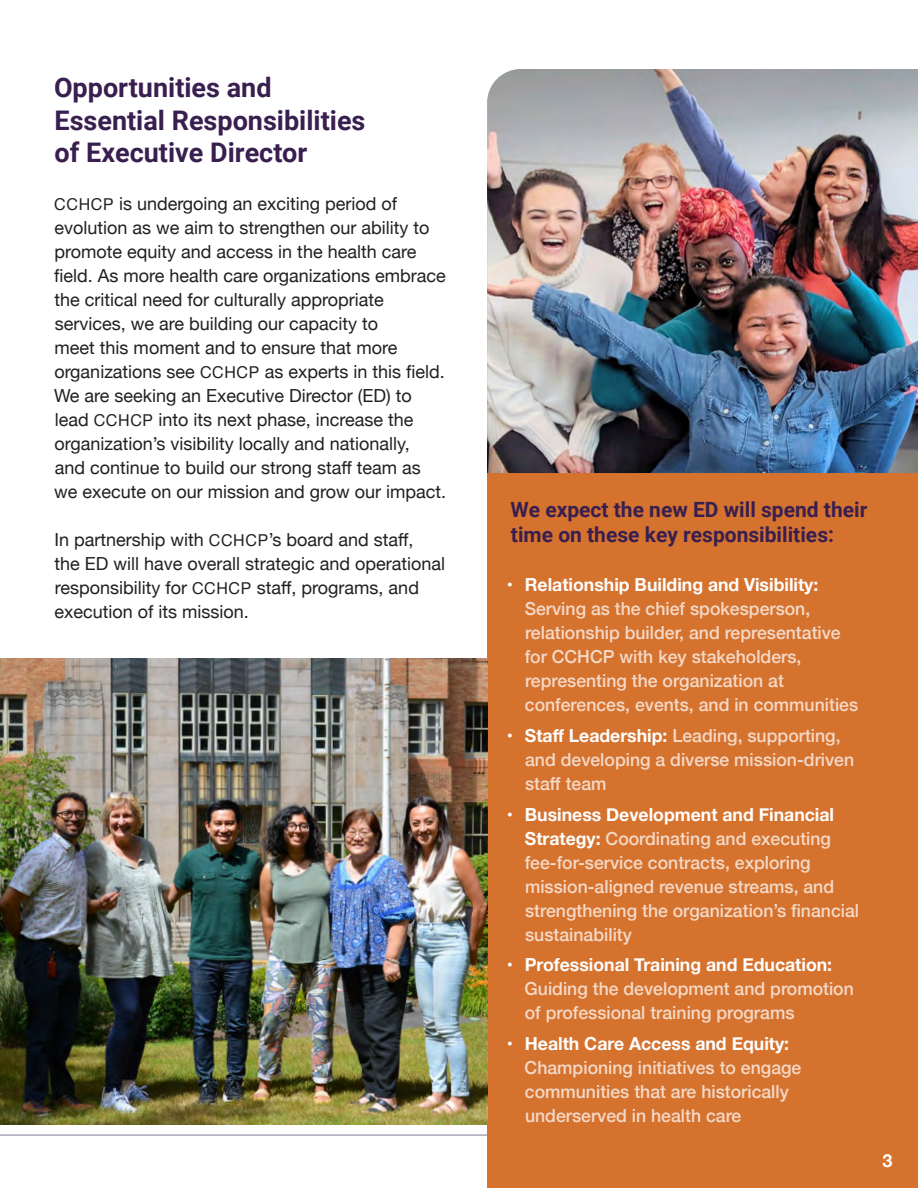
<style>
.page{position:relative;width:918px;height:1188px;background:#fff}
.page>*{position:absolute;margin:0;border:0;box-sizing:border-box;transform-origin:0 0}
.Larger_Head{font:700 27px/32.4px "Roboto";color:#391f4f}
.Medium_Head{font:700 21px/25.2px "Roboto";color:#391f4f}
.t1{font:500 18px/24px "Helvetica Neue";color:#f4d9c7}
.Body{font:18px/24px "Helvetica Neue";color:#231f20}
.Body-2{font:700 18px "Helvetica Neue";color:#fff}
.s1{font-size:16.35px}
.s2{font-weight:700;color:#fff}
</style>
<div class="page">
<div style="left:487px;top:164px;width:431px;height:1024px;background:#d5722e"></div>
<img style="left:487px;top:69px;width:431px;height:404px">
<img style="left:0;top:659px;width:487px;height:466px">
<hr style="left:0;top:1134px;width:487px;height:2px;background:#92849e">
<p class="Larger_Head" style="left:54px;top:70px;width:313px">Opportunities and<br>Essential Responsibilities of Executive Director</p>
<p class="Body" style="left:54px;top:193px;width:394px"><span class="s1">CCHCP</span> is undergoing an exciting period of evolution as we aim to strengthen our ability to promote equity and access in the health care field. As more health care organizations embrace the critical need for culturally appropriate services, we are building our capacity to<br>meet this moment and to ensure that more organizations see <span class="s1">CCHCP</span> as experts in this field.<br>We are seeking an Executive Director (ED) to lead <span class="s1">CCHCP</span> into its next phase, increase the organization’s visibility locally and nationally,<br>and continue to build our strong staff team as we execute on our mission and grow our impact.</p>
<p class="Body" style="left:54px;top:529px;width:392px">In partnership with <span class="s1">CCHCP</span>’s board and staff,<br>the ED will have overall strategic and operational responsibility for <span class="s1">CCHCP</span> staff, programs, and execution of its mission.</p>
<p class="Medium_Head" style="left:510px;top:496px;width:358px">We expect the new ED will spend their time on these key responsibilities:</p>
<p class="t1" style="left:525px;top:571px;width:335px;text-indent:-18px"><span class="s2">• Relationship Building and Visibility:<br></span>Serving as the chief spokesperson, relationship builder, and representative for CCHCP with key stakeholders, representing the organization at conferences, events, and in communities</p>
<p class="t1" style="left:525px;top:722px;width:331px;text-indent:-18px"><span class="s2">• Staff Leadership:</span> Leading, supporting, and developing a diverse mission-driven staff team</p>
<p class="t1" style="left:525px;top:801px;width:336px;text-indent:-18px"><span class="s2">• Business Development and Financial Strategy:</span> Coordinating and executing fee-for-service contracts, exploring mission-aligned revenue streams, and strengthening the organization’s financial sustainability</p>
<p class="t1" style="left:525px;top:951px;width:331px;text-indent:-18px"><span class="s2">• Professional Training and Education:<br></span>Guiding the development and promotion of professional training programs</p>
<p class="t1" style="left:525px;top:1030px;width:278px;text-indent:-18px"><span class="s2">• Health Care Access and Equity:<br></span>Championing initiatives to engage communities that are historically underserved in health care</p>
<p class="Body-2" style="left:882px;top:1146px;width:12px">3</p>
</div>
